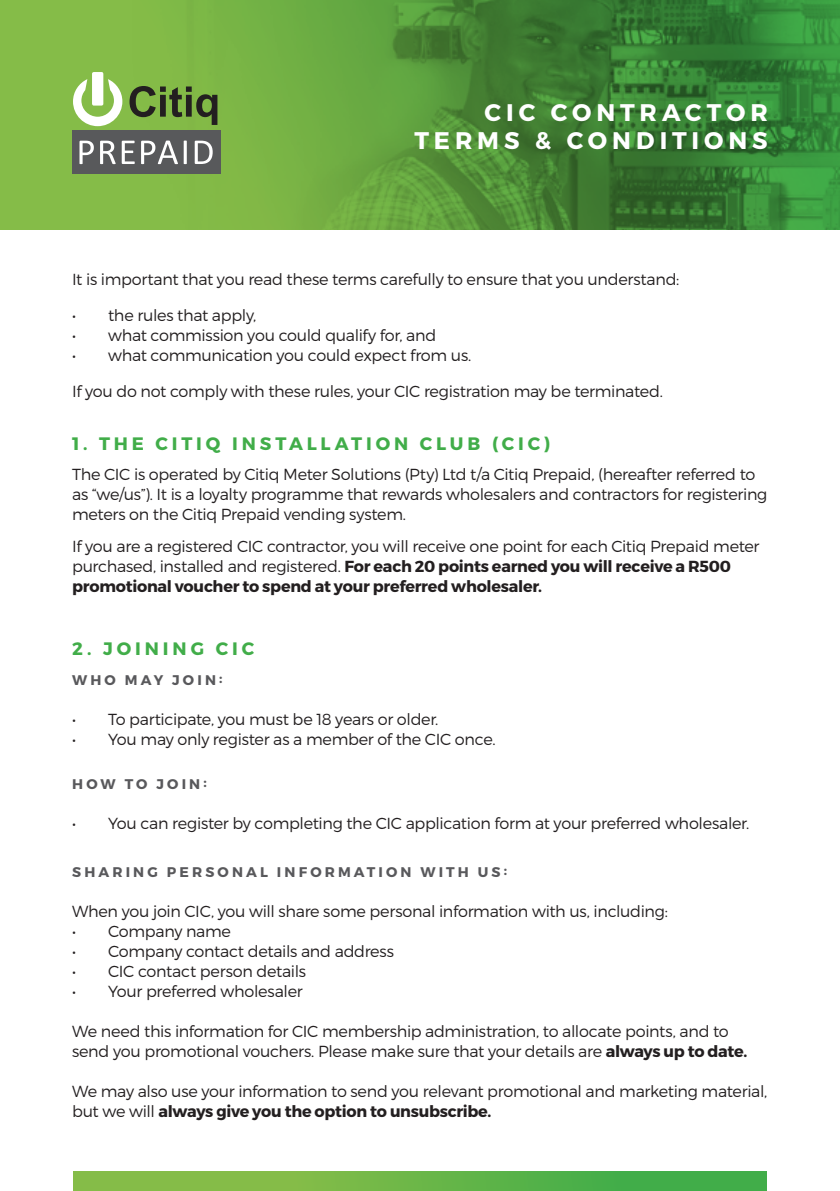
<style>
.page{position:relative;width:840px;height:1191px;background:#fff}
.page>*{position:absolute;margin:0;border:0;box-sizing:border-box;transform-origin:0 0}
.t1{font:700 24px/28px "Montserrat";letter-spacing:.205em;color:#fff;text-align:right}
.t2{font:700 18px "Montserrat";letter-spacing:.22em;color:#41ad49}
.t3{font:300 16px/20px "Montserrat";letter-spacing:-.02em;color:#231f20}
.t4{font:700 14px "Montserrat";letter-spacing:.225em;color:#59595c}
.s1{font-weight:700}
</style>
<div class="page">
<div style="left:0;top:0;width:839px;height:230px;background:#85bc48"></div>
<img style="left:132px;top:0;width:707px;height:230px">
<div style="left:74px;top:1171px;width:691px;height:20px;background:linear-gradient(to right,#95c048,#38ab49)"></div>
<div style="left:72px;top:131px;width:148px;height:43px;background:#58595b"></div>
<svg style="left:129px;top:86px;width:88px;height:39px"></svg>
<svg style="left:79px;top:141px;width:133px;height:23px"></svg>
<svg style="left:73px;top:79px;width:49px;height:47px"></svg>
<div style="left:92px;top:72px;width:11px;height:34px;background:#fff;border-radius:2px"></div>
<p class="t1" style="left:414px;top:98px;width:354px">CIC CONTRACTOR<br>TERMS &amp; CONDITIONS</p>
<p class="t3" style="left:72px;top:269px;width:608px">It is important that you read these terms carefully to ensure that you understand:</p>
<p class="t3" style="left:72px;top:305px;width:186px">• the rules that apply,</p>
<p class="t3" style="left:72px;top:325px;width:365px">• what commission you could qualify for, and</p>
<p class="t3" style="left:72px;top:345px;width:400px">• what communication you could expect from us.</p>
<p class="t3" style="left:72px;top:381px;width:592px">If you do not comply with these rules, your CIC registration may be terminated.</p>
<p class="t2" style="left:72px;top:432px;width:479px">1. THE CITIQ INSTALLATION CLUB (CIC)</p>
<p class="t3" style="left:72px;top:464px;width:696px">The CIC is operated by Citiq Meter Solutions (Pty) Ltd t/a Citiq Prepaid, (hereafter referred to as “we/us”). It is a loyalty programme that rewards wholesalers and contractors for registering meters on the Citiq Prepaid vending system.</p>
<p class="t3" style="left:72px;top:536px;width:688px">If you are a registered CIC contractor, you will receive one point for each Citiq Prepaid meter purchased, installed and registered. <span class="s1">For each 20 points earned you will receive a R500 promotional voucher to spend at your preferred wholesaler.</span></p>
<p class="t2" style="left:72px;top:637px;width:183px">2. JOINING CIC</p>
<p class="t4" style="left:72px;top:671px;width:152px">WHO MAY JOIN:</p>
<p class="t3" style="left:72px;top:709px;width:367px">• To participate, you must be 18 years or older.</p>
<p class="t3" style="left:72px;top:729px;width:425px">• You may only register as a member of the CIC once.</p>
<p class="t4" style="left:72px;top:775px;width:136px">HOW TO JOIN:</p>
<p class="t3" style="left:72px;top:813px;width:678px">• You can register by completing the CIC application form at your preferred wholesaler.</p>
<p class="t4" style="left:72px;top:863px;width:436px">SHARING PERSONAL INFORMATION WITH US:</p>
<p class="t3" style="left:72px;top:901px;width:597px">When you join CIC, you will share some personal information with us, including:</p>
<p class="t3" style="left:72px;top:921px;width:160px">• Company name</p>
<p class="t3" style="left:72px;top:941px;width:323px">• Company contact details and address</p>
<p class="t3" style="left:72px;top:961px;width:235px">• CIC contact person details</p>
<p class="t3" style="left:72px;top:981px;width:232px">• Your preferred wholesaler</p>
<p class="t3" style="left:72px;top:1021px;width:676px">We need this information for CIC membership administration, to allocate points, and to send you promotional vouchers. Please make sure that your details are <span class="s1">always up to date.</span></p>
<p class="t3" style="left:72px;top:1081px;width:696px">We may also use your information to send you relevant promotional and marketing material, but we will <span class="s1">always give you the option to unsubscribe.</span></p>
</div>
